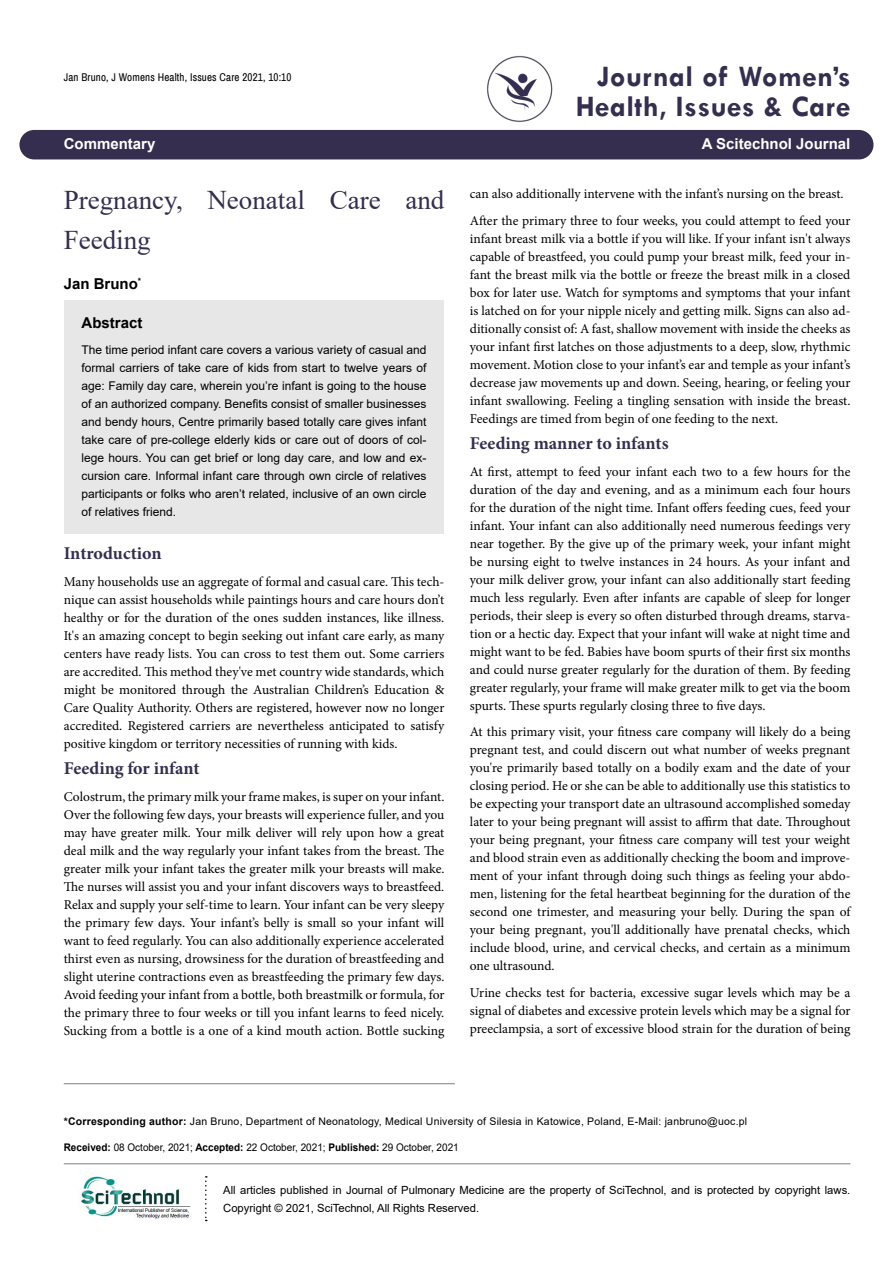
<style>
.page{position:relative;width:893px;height:1263px;background:#fff}
.page>*{position:absolute;margin:0;border:0;box-sizing:border-box;transform-origin:0 0}
.t1{font:700 30px/30px "Tw Cen";letter-spacing:.015em;color:#352e4f;text-align:right}
.t2{font:27px/40.5px "Times New Roman";color:#352e4f}
.t3{font:700 18px "Minion Pro";color:#352e4f}
.t4{font:700 15px "Arial";color:#fff}
.t5{font:700 15px "Arial";color:#000}
.t6{font:13.5px/18px "Minion Pro";color:#000;text-align:justify}
.t7{font:12px/18px "Arial";color:#000;text-align:justify}
.t8{font:11.25px/18px "Arial";color:#000}
.t9{font:10.95px "Archivo Narrow";letter-spacing:.015em;color:#000}
.t10{font:10.5px "Arial";letter-spacing:.02em;color:#000}
.t11{font:10.5px "Arial";color:#000;scale:.95 1}
.s1{font-weight:700}
</style>
<div class="page">
<div style="left:19px;top:130px;width:854px;height:29px;background:#352e4f;border-radius:15px"></div>
<img style="left:81px;top:1176px;width:110px;height:43px">
<svg style="left:205px;top:1176px;width:2px;height:45px"></svg>
<hr style="left:64px;top:1163px;width:786px;height:1px;background:#808080">
<img style="left:487px;top:55px;width:66px;height:68px">
<div style="left:65px;top:300px;width:379px;height:233px;background:#e7e7e7"></div>
<hr style="left:64px;top:1083px;width:391px;height:1px;background:#808080">
<p class="t9" style="left:64px;top:70px;width:229px">Jan Bruno, J Womens Health, Issues Care 2021, 10:10</p>
<h1 class="t1" style="left:576px;top:61px;width:276px">Journal of Women’s<br>Health, Issues &amp; Care</h1>
<p class="t4" style="left:64px;top:133px;width:93px">Commentary</p>
<p class="t4" style="left:702px;top:133px;width:150px">A Scitechnol Journal</p>
<h2 class="t2" style="left:64px;top:178px;width:382px">Pregnancy, Neonatal Care and<br>Feeding</h2>
<p class="t5" style="left:64px;top:273px;width:79px">Jan Bruno<sup>*</sup></p>
<p class="t5" style="left:82px;top:312px;width:62px">Abstract</p>
<p class="t7" style="left:82px;top:341px;width:347px">The time period infant care covers a various variety of casual and formal carriers of take care of kids from start to twelve years of age: Family day care, wherein you’re infant is going to the house of an authorized company. Benefits consist of smaller businesses and bendy hours, Centre primarily based totally care gives infant take care of pre-college elderly kids or care out of doors of col&shy;lege hours. You can get brief or long day care, and low and ex&shy;cursion care. Informal infant care through own circle of relatives participants or folks who aren’t related, inclusive of an own circle of relatives friend.</p>
<h3 class="t3" style="left:64px;top:541px;width:99px">Introduction</h3>
<p class="t6" style="left:64px;top:572px;width:382px">Many households use an aggregate of formal and casual care. This tech&shy;nique can assist households while paintings hours and care hours don’t healthy or for the duration of the ones sudden instances, like illness.<br>It's an amazing concept to begin seeking out infant care early, as many centers have ready lists. You can cross to test them out. Some carriers are accredited. This method they've met country wide standards, which might be monitored through the Australian Children’s Education &amp; Care Quality Authority. Others are registered, however now no longer accredited. Registered carriers are nevertheless anticipated to satisfy positive kingdom or territory necessities of running with kids.</p>
<h3 class="t3" style="left:64px;top:756px;width:137px">Feeding for infant</h3>
<p class="t6" style="left:64px;top:787px;width:382px">Colostrum, the primary milk your frame makes, is super on your infant.<br>Over the following few days, your breasts will experience fuller, and you may have greater milk. Your milk deliver will rely upon how a great deal milk and the way regularly your infant takes from the breast. The greater milk your infant takes the greater milk your breasts will make.<br>The nurses will assist you and your infant discovers ways to breastfeed.<br>Relax and supply your self-time to learn. Your infant can be very sleepy the primary few days. Your infant’s belly is small so your infant will want to feed regularly. You can also additionally experience accelerated thirst even as nursing, drowsiness for the duration of breastfeeding and slight uterine contractions even as breastfeeding the primary few days.<br>Avoid feeding your infant from a bottle, both breastmilk or formula, for the primary three to four weeks or till you infant learns to feed nicely.<br>Sucking from a bottle is a one of a kind mouth action. Bottle sucking</p>
<p class="t6" style="left:470px;top:181px;width:382px;line-height:26.5px">can also additionally intervene with the infant’s nursing on the breast.<br>After the primary three to four weeks, you could attempt to feed your</p>
<p class="t6" style="left:470px;top:229px;width:382px">infant breast milk via a bottle if you will like. If your infant isn't always capable of breastfeed, you could pump your breast milk, feed your in&shy;fant the breast milk via the bottle or freeze the breast milk in a closed box for later use. Watch for symptoms and symptoms that your infant is latched on for your nipple nicely and getting milk. Signs can also ad&shy;ditionally consist of: A fast, shallow movement with inside the cheeks as your infant first latches on those adjustments to a deep, slow, rhythmic movement. Motion close to your infant’s ear and temple as your infant’s decrease jaw movements up and down. Seeing, hearing, or feeling your infant swallowing. Feeling a tingling sensation with inside the breast.<br>Feedings are timed from begin of one feeding to the next.</p>
<h3 class="t3" style="left:470px;top:431px;width:200px">Feeding manner to infants</h3>
<p class="t6" style="left:470px;top:462px;width:382px">At first, attempt to feed your infant each two to a few hours for the duration of the day and evening, and as a minimum each four hours for the duration of the night time. Infant offers feeding cues, feed your infant. Your infant can also additionally need numerous feedings very near together. By the give up of the primary week, your infant might be nursing eight to twelve instances in 24 hours. As your infant and your milk deliver grow, your infant can also additionally start feeding much less regularly. Even after infants are capable of sleep for longer periods, their sleep is every so often disturbed through dreams, starva&shy;tion or a hectic day. Expect that your infant will wake at night time and might want to be fed. Babies have boom spurts of their first six months and could nurse greater regularly for the duration of them. By feeding greater regularly, your frame will make greater milk to get via the boom spurts. These spurts regularly closing three to five days.</p>
<p class="t6" style="left:470px;top:723px;width:382px">At this primary visit, your fitness care company will likely do a being pregnant test, and could discern out what number of weeks pregnant you're primarily based totally on a bodily exam and the date of your closing period. He or she can be able to additionally use this statistics to be expecting your transport date an ultrasound accomplished someday later to your being pregnant will assist to affirm that date. Throughout your being pregnant, your fitness care company will test your weight and blood strain even as additionally checking the boom and improve&shy;ment of your infant through doing such things as feeling your abdo&shy;men, listening for the fetal heartbeat beginning for the duration of the second one trimester, and measuring your belly. During the span of your being pregnant, you'll additionally have prenatal checks, which include blood, urine, and cervical checks, and certain as a minimum one ultrasound.</p>
<p class="t6" style="left:470px;top:983px;width:382px">Urine checks test for bacteria, excessive sugar levels which may be a signal of diabetes and excessive protein levels which may be a signal for preeclampsia, a sort of excessive blood strain for the duration of being</p>
<p class="t10" style="left:64px;top:1114px;width:685px"><span class="s1">*Corresponding author:</span> Jan Bruno, Department of Neonatology, Medical University of Silesia in Katowice, Poland, E-Mail: janbruno@uoc.pl</p>
<p class="t11" style="left:64px;top:1140px;width:417px"><span class="s1">Received:</span> 08 October, 2021; <span class="s1">Accepted:</span> 22 October, 2021; <span class="s1">Published:</span> 29 October, 2021</p>
<p class="t8" style="left:223px;top:1181px;width:629px">All articles published in Journal of Pulmonary Medicine are the property of SciTechnol, and is protected by copyright laws.<br>Copyright © 2021, SciTechnol, All Rights Reserved.</p>
</div>
